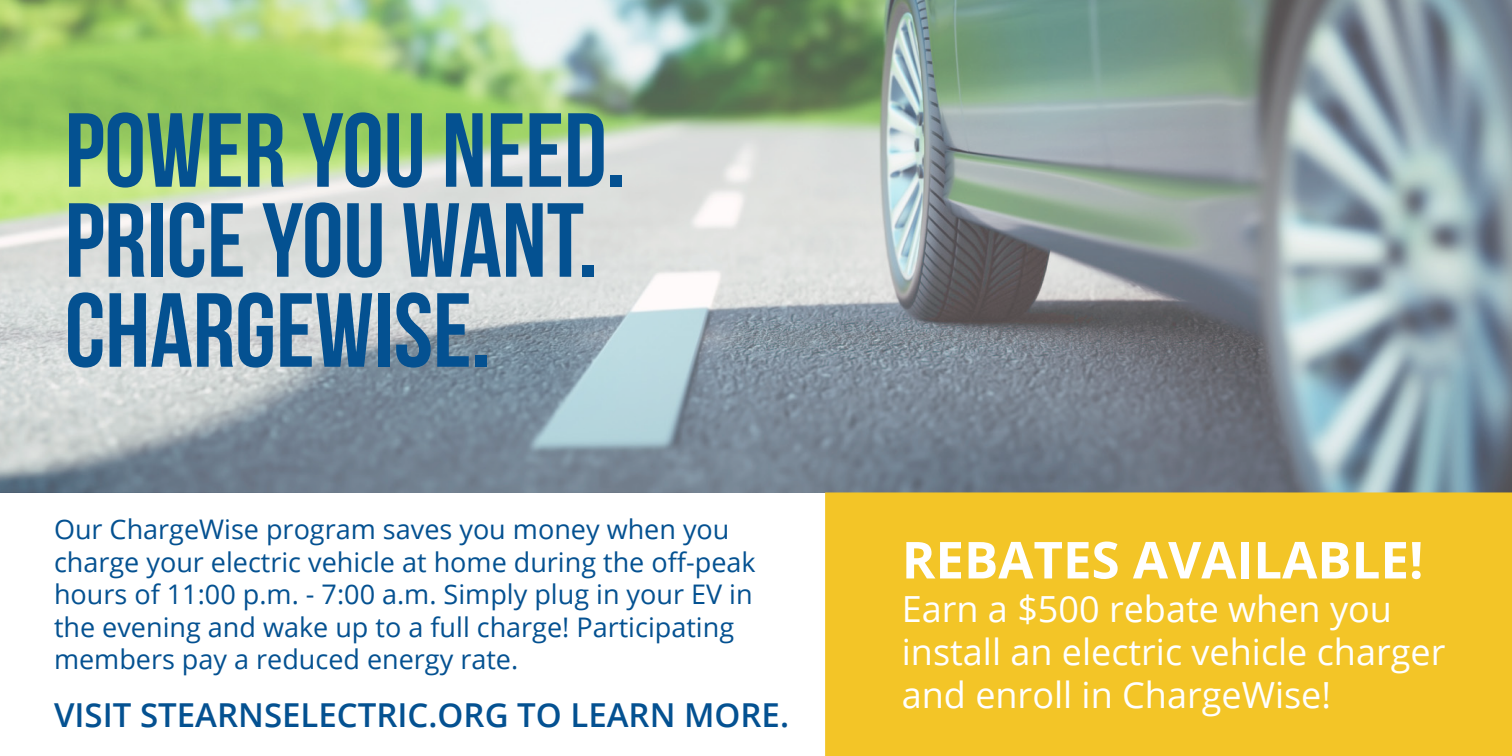
<style>
.page{position:relative;width:1512px;height:756px;background:#fff}
.page>*{position:absolute;margin:0;border:0;box-sizing:border-box;transform-origin:0 0}
.t1{font:105px "Bebas Neue";color:#045191}
.t2{font:700 51px "Open Sans";color:#fff}
.t3{font:36px/43.2px "Open Sans";color:#fff}
.t4{font:600 33px "Open Sans";color:#045191}
.t5{font:27px/32.4px "Open Sans";color:#045191}
</style>
<div class="page">
<img style="left:0;top:0;width:1512px;height:492px">
<div style="left:825px;top:492px;width:687px;height:264px;background:#f3c527"></div>
<p class="t1" style="left:65px;top:93px;width:562px">POWER YOU NEED.</p>
<p class="t1" style="left:65px;top:183px;width:534px">PRICE YOU WANT.</p>
<p class="t1" style="left:65px;top:273px;width:428px">CHARGEWISE.</p>
<p class="t5" style="left:54px;top:513px;width:703px">Our ChargeWise program saves you money when you charge your electric vehicle at home during the off-peak hours of 11:00 p.m. - 7:00 a.m. Simply plug in your EV in the evening and wake up to a full charge! Participating members pay a reduced energy rate.</p>
<p class="t4" style="left:54px;top:692px;width:737px">VISIT STEARNSELECTRIC.ORG TO LEARN MORE.</p>
<p class="t2" style="left:902px;top:524px;width:523px">REBATES AVAILABLE!</p>
<p class="t3" style="left:902px;top:586px;width:545px">Earn a $500 rebate when you install an electric vehicle charger and enroll in ChargeWise!</p>
</div>
